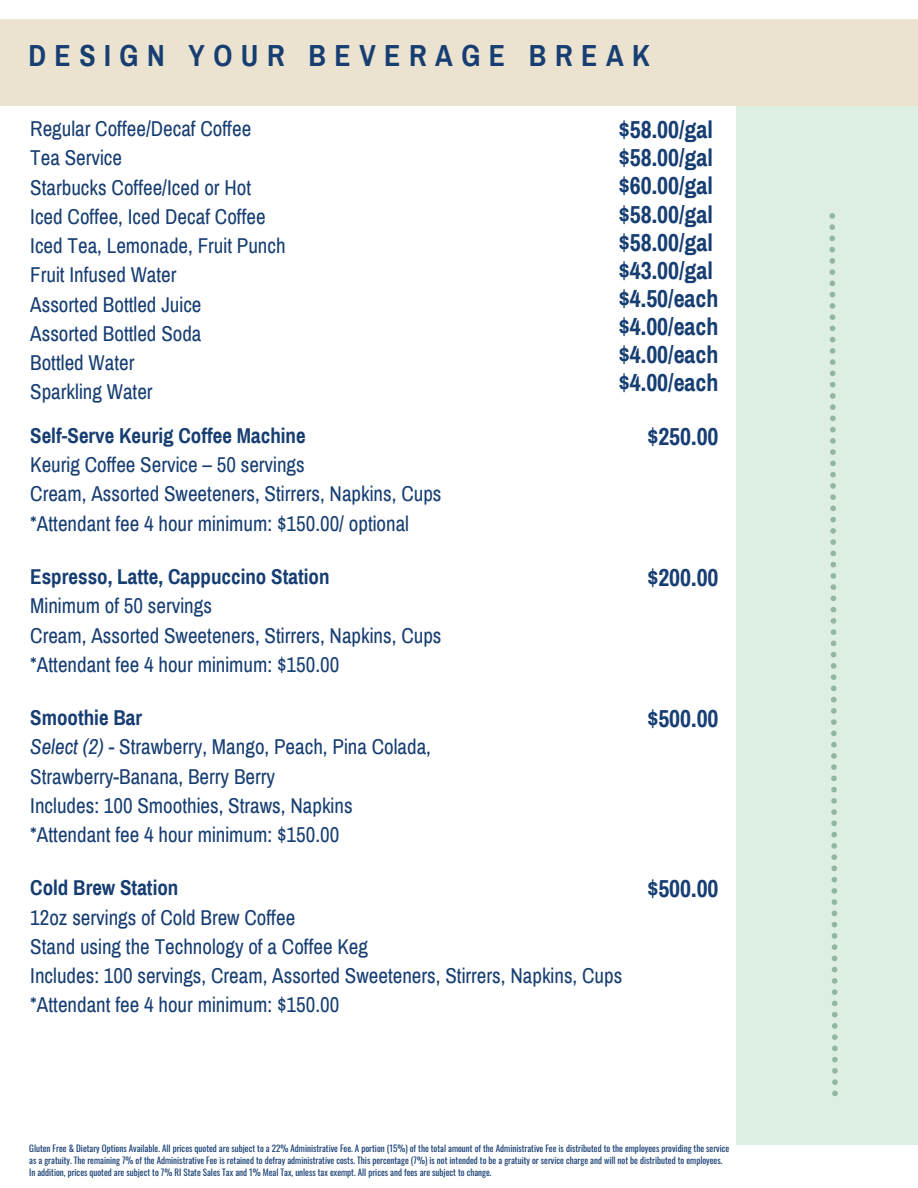
<style>
.page{position:relative;width:918px;height:1188px;background:#fff}
.page>*{position:absolute;margin:0;border:0;box-sizing:border-box;transform-origin:0 0}
.t1{font:700 29.85px "Archivo Narrow";letter-spacing:.285em;color:#173e72}
.t2{font:700 24px/28.2px "Archivo Narrow";color:#173e72}
.t3{font:21px/29.2px "Archivo Narrow";color:#173e72}
.t4{font:700 21px "Archivo Narrow";color:#173e72}
.t5{font:9px/12px "Oswald";color:#173e72}
.s1{font-weight:700}
.s2{font-style:italic}
</style>
<div class="page">
<div style="left:737px;top:53px;width:181px;height:1091px;background:#ddeee3"></div>
<svg style="left:829px;top:213px;width:9px;height:883px"></svg>
<div style="left:0;top:19px;width:918px;height:87px;background:#ebe3cf"></div>
<h1 class="t1" style="left:28px;top:39px;width:623px">DESIGN YOUR BEVERAGE BREAK</h1>
<p class="t3" style="left:30px;top:114px;width:257px">Regular Coffee/Decaf Coffee<br>Tea Service<br>Starbucks Coffee/Iced or Hot<br>Iced Coffee, Iced Decaf Coffee<br>Iced Tea, Lemonade, Fruit Punch<br>Fruit Infused Water<br>Assorted Bottled Juice<br>Assorted Bottled Soda<br>Bottled Water<br>Sparkling Water</p>
<p class="t4" style="left:30px;top:424px;width:277px">Self-Serve Keurig Coffee Machine</p>
<p class="t3" style="left:30px;top:450px;width:413px">Keurig Coffee Service – 50 servings<br>Cream, Assorted Sweeteners, Stirrers, Napkins, Cups *Attendant fee 4 hour minimum: $150.00/ optional</p>
<p class="t4" style="left:30px;top:566px;width:301px">Espresso, Latte, Cappuccino Station</p>
<p class="t3" style="left:30px;top:592px;width:413px">Minimum of 50 servings<br>Cream, Assorted Sweeteners, Stirrers, Napkins, Cups *Attendant fee 4 hour minimum: $150.00</p>
<p class="t2" style="left:619px;top:116px;width:101px">$58.00/gal $58.00/gal $60.00/gal $58.00/gal $58.00/gal $43.00/gal $4.50/each $4.00/each $4.00/each $4.00/each</p>
<p class="t2" style="left:647px;top:423px;width:73px">$250.00</p>
<p class="t2" style="left:647px;top:564px;width:73px">$200.00</p>
<p class="t3" style="left:30px;top:704px;width:402px"><span class="s1">Smoothie Bar<br></span><span class="s2">Select (2)</span> - Strawberry, Mango, Peach, Pina Colada, Strawberry-Banana, Berry Berry<br>Includes: 100 Smoothies, Straws, Napkins *Attendant fee 4 hour minimum: $150.00</p>
<p class="t2" style="left:647px;top:705px;width:73px">$500.00</p>
<p class="t4" style="left:30px;top:877px;width:150px">Cold Brew Station</p>
<p class="t3" style="left:30px;top:903px;width:594px">12oz servings of Cold Brew Coffee<br>Stand using the Technology of a Coffee Keg<br>Includes: 100 servings, Cream, Assorted Sweeteners, Stirrers, Napkins, Cups *Attendant fee 4 hour minimum: $150.00</p>
<p class="t2" style="left:647px;top:875px;width:73px">$500.00</p>
<p class="t5" style="left:29px;top:1142px;width:702px">Gluten Free &amp; Dietary Options Available. All prices quoted are subject to a 22% Administrative Fee. A portion (15%) of the total amount of the Administrative Fee is distributed to the employees providing the service as a gratuity. The remaining 7% of the Administrative Fee is retained to defray administrative costs. This percentage (7%) is not intended to be a gratuity or service charge and will not be distributed to employees.<br>In addition, prices quoted are subject to 7% RI State Sales Tax and 1% Meal Tax, unless tax exempt. All prices and fees are subject to change.</p>
</div>
